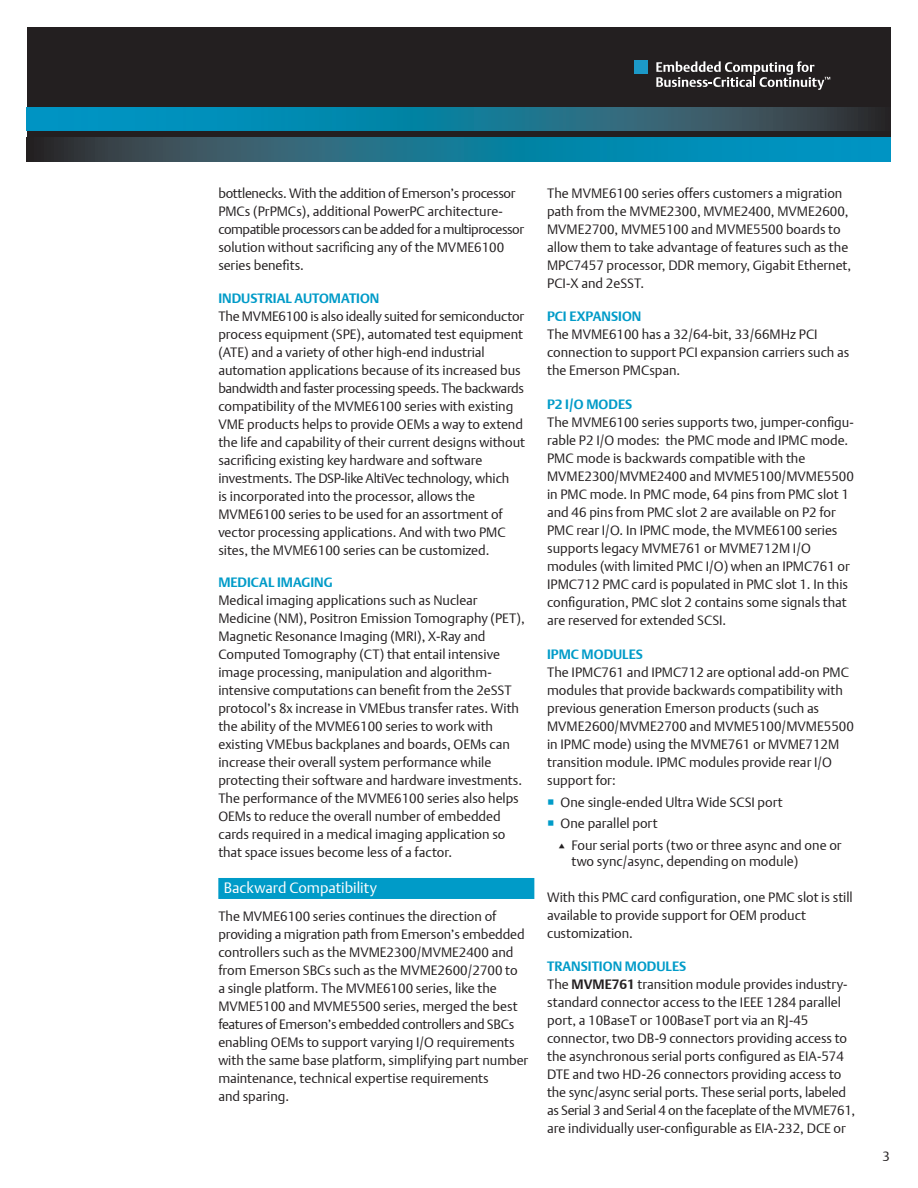
<style>
.page{position:relative;width:918px;height:1188px;background:#fff}
.page>*{position:absolute;margin:0;border:0;box-sizing:border-box;transform-origin:0 0}
._2_copy_HEADER_BAR{font:15px "DTL Argo T Light";color:#fff}
._2_body_TEXT_interio{font:13.5px/18px "DTL Argo T Light";color:#231f20}
._2_copy_SUBHEADS{font:700 13.5px "DTL Argo T";color:#009bc8}
._2_bullets_secondary{font:13.5px/16.2px "DTL Argo T Light";color:#231f20}
._2_BULLET_text{font:13.5px "DTL Argo T Light";color:#231f20}
.s1{font-family:"DTL Argo T";font-weight:700}
</style>
<div class="page">
<div style="left:27px;top:27px;width:864px;height:134px;background:#231f20"></div>
<div style="left:635px;top:60px;width:13px;height:14px;background:#1c99c8"></div>
<svg style="left:656px;top:61px;width:174px;height:29px"></svg>
<svg style="left:51px;top:138px;width:840px;height:23px;background:#187490"></svg>
<svg style="left:27px;top:107px;width:848px;height:24px;background:#177692"></svg>
<div style="left:218px;top:878px;width:316px;height:21px;background:#009bc8"></div>
<p class="_2_body_TEXT_interio" style="left:218px;top:185px;width:307px">bottlenecks. With the addition of Emerson’s processor PMCs (PrPMCs), additional PowerPC architecture&shy;compatible processors can be added for a multiprocessor solution without sacrificing any of the MVME6100 series benefits.</p>
<p class="_2_copy_SUBHEADS" style="left:218px;top:290px;width:163px">INDUSTRIAL AUTOMATION</p>
<p class="_2_body_TEXT_interio" style="left:218px;top:307px;width:308px">The MVME6100 is also ideally suited for semiconductor process equipment (SPE), automated test equipment (ATE) and a variety of other high-end industrial automation applications because of its increased bus bandwidth and faster processing speeds. The backwards compatibility of the MVME6100 series with existing VME products helps to provide OEMs a way to extend the life and capability of their current designs without sacrificing existing key hardware and software investments. The DSP-like AltiVec technology, which<br>is incorporated into the processor, allows the MVME6100 series to be used for an assortment of vector processing applications. And with two PMC sites, the MVME6100 series can be customized.</p>
<p class="_2_copy_SUBHEADS" style="left:218px;top:574px;width:116px">MEDICAL IMAGING</p>
<p class="_2_body_TEXT_interio" style="left:218px;top:591px;width:308px">Medical imaging applications such as Nuclear Medicine (NM), Positron Emission Tomography (PET), Magnetic Resonance Imaging (MRI), X-Ray and Computed Tomography (CT) that entail intensive image processing, manipulation and algorithm&shy;intensive computations can benefit from the 2eSST protocol’s 8x increase in VMEbus transfer rates. With the ability of the MVME6100 series to work with existing VMEbus backplanes and boards, OEMs can increase their overall system performance while protecting their software and hardware investments.<br>The performance of the MVME6100 series also helps OEMs to reduce the overall number of embedded cards required in a medical imaging application so that space issues become less of a factor.</p>
<p class="_2_copy_HEADER_BAR" style="left:224px;top:879px;width:155px">Backward Compatibility</p>
<p class="_2_body_TEXT_interio" style="left:218px;top:908px;width:311px">The MVME6100 series continues the direction of providing a migration path from Emerson’s embedded controllers such as the MVME2300/MVME2400 and from Emerson SBCs such as the MVME2600/2700 to<br>a single platform. The MVME6100 series, like the MVME5100 and MVME5500 series, merged the best features of Emerson’s embedded controllers and SBCs enabling OEMs to support varying I/O requirements with the same base platform, simplifying part number maintenance, technical expertise requirements<br>and sparing.</p>
<p class="_2_body_TEXT_interio" style="left:547px;top:185px;width:306px">The MVME6100 series offers customers a migration path from the MVME2300, MVME2400, MVME2600, MVME2700, MVME5100 and MVME5500 boards to allow them to take advantage of features such as the MPC7457 processor, DDR memory, Gigabit Ethernet, PCI-X and 2eSST.</p>
<p class="_2_copy_SUBHEADS" style="left:547px;top:308px;width:96px">PCI EXPANSION</p>
<p class="_2_body_TEXT_interio" style="left:547px;top:325px;width:304px">The MVME6100 has a 32/64-bit, 33/66MHz PCI connection to support PCI expansion carriers such as the Emerson PMCspan.</p>
<p class="_2_copy_SUBHEADS" style="left:547px;top:396px;width:87px">P2 I/O MODES</p>
<p class="_2_body_TEXT_interio" style="left:547px;top:413px;width:308px">The MVME6100 series supports two, jumper-configu&shy;rable P2 I/O modes: the PMC mode and IPMC mode.<br>PMC mode is backwards compatible with the MVME2300/MVME2400 and MVME5100/MVME5500 in PMC mode. In PMC mode, 64 pins from PMC slot 1 and 46 pins from PMC slot 2 are available on P2 for PMC rear I/O. In IPMC mode, the MVME6100 series supports legacy MVME761 or MVME712M I/O modules (with limited PMC I/O) when an IPMC761 or IPMC712 PMC card is populated in PMC slot 1. In this configuration, PMC slot 2 contains some signals that are reserved for extended SCSI.</p>
<p class="_2_copy_SUBHEADS" style="left:547px;top:646px;width:97px">IPMC MODULES</p>
<p class="_2_body_TEXT_interio" style="left:547px;top:663px;width:308px">The IPMC761 and IPMC712 are optional add-on PMC modules that provide backwards compatibility with previous generation Emerson products (such as MVME2600/MVME2700 and MVME5100/MVME5500 in IPMC mode) using the MVME761 or MVME712M transition module. IPMC modules provide rear I/O support for:</p>
<p class="_2_BULLET_text" style="left:561px;top:794px;width:224px">One single-ended Ultra Wide SCSI port</p>
<p class="_2_BULLET_text" style="left:561px;top:816px;width:98px">One parallel port</p>
<p class="_2_bullets_secondary" style="left:571px;top:837px;width:272px">Four serial ports (two or three async and one or two sync/async, depending on module)</p>
<p class="_2_body_TEXT_interio" style="left:547px;top:888px;width:307px">With this PMC card configuration, one PMC slot is still available to provide support for OEM product customization.</p>
<p class="_2_copy_SUBHEADS" style="left:547px;top:958px;width:141px">TRANSITION MODULES</p>
<p class="_2_body_TEXT_interio" style="left:547px;top:975px;width:310px">The <span class="s1">MVME761</span> transition module provides industry&shy;standard connector access to the IEEE 1284 parallel port, a 10BaseT or 100BaseT port via an RJ-45 connector, two DB-9 connectors providing access to the asynchronous serial ports configured as EIA-574<br>DTE and two HD-26 connectors providing access to the sync/async serial ports. These serial ports, labeled as Serial 3 and Serial 4 on the faceplate of the MVME761, are individually user-configurable as EIA-232, DCE or</p>
<p class="_2_body_TEXT_interio" style="left:883px;top:1147px;width:9px">3</p>
</div>
